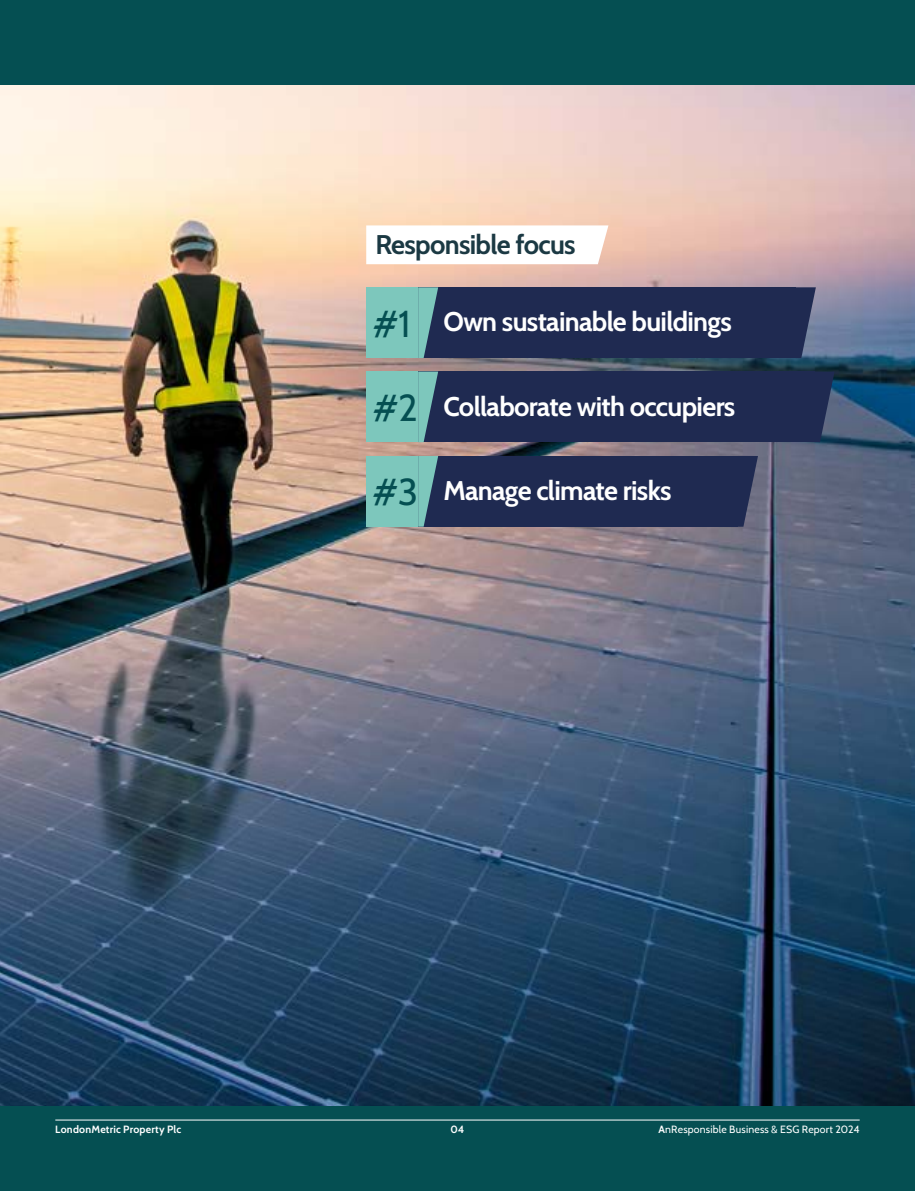
<style>
.page{position:relative;width:915px;height:1191px;background:#fff}
.page>*{position:absolute;margin:0;border:0;box-sizing:border-box;transform-origin:0 0}
.t1{font:700 27px "Cabin";letter-spacing:-.025em;color:#fff}
.t2{font:700 27px "Cabin";letter-spacing:-.025em;color:#1b3943}
.t3{font:10.5px "Cabin";letter-spacing:.015em;color:#fff}
.t4{font:700 10.5px "Cabin";letter-spacing:.02em;color:#fff}
.s1{font-weight:400;font-size:37.5px;color:#054f52}
.s2{font-weight:700}
</style>
<div class="page">
<div style="left:0;top:0;width:914px;height:1191px;background:#054f52"></div>
<img style="left:0;top:85px;width:914px;height:1021px">
<div style="left:366px;top:225px;width:242px;height:39px;background:#fff"></div>
<div style="left:366px;top:287px;width:52px;height:71px;background:#7dc7bc"></div>
<div style="left:443px;top:287px;width:352px;height:71px;background:#1f2a51"></div>
<div style="left:418px;top:287px;width:25px;height:71px;background:#1f2a51"></div>
<svg style="left:418px;top:287px;width:20px;height:71px"></svg>
<svg style="left:795px;top:287px;width:20px;height:71px"></svg>
<div style="left:366px;top:371px;width:52px;height:71px;background:#7dc7bc"></div>
<div style="left:443px;top:371px;width:371px;height:71px;background:#1f2a51"></div>
<div style="left:418px;top:371px;width:25px;height:71px;background:#1f2a51"></div>
<svg style="left:418px;top:371px;width:20px;height:71px"></svg>
<svg style="left:814px;top:371px;width:20px;height:71px"></svg>
<div style="left:366px;top:456px;width:52px;height:71px;background:#7dc7bc"></div>
<div style="left:443px;top:456px;width:294px;height:71px;background:#1f2a51"></div>
<div style="left:418px;top:456px;width:25px;height:71px;background:#1f2a51"></div>
<svg style="left:418px;top:456px;width:20px;height:71px"></svg>
<svg style="left:737px;top:456px;width:20px;height:71px"></svg>
<hr style="left:55px;top:1119px;width:804px;height:1px;background:#fff">
<p class="t2" style="left:375px;top:223px;width:201px">Responsible focus</p>
<p class="t1" style="left:372px;top:301px;width:360px"><span class="s1">#1</span> Own sustainable buildings</p>
<p class="t1" style="left:372px;top:385px;width:364px"><span class="s1">#2</span> Collaborate with occupiers</p>
<p class="t1" style="left:372px;top:469px;width:301px"><span class="s1">#3</span> Manage climate risks</p>
<p class="t4" style="left:55px;top:1121px;width:127px">LondonMetric Property Plc</p>
<p class="t4" style="left:450px;top:1121px;width:15px">04</p>
<p class="t3" style="left:658px;top:1121px;width:203px"><span class="s2">A</span>nResponsible Business &amp; ESG Report 2024</p>
</div>
